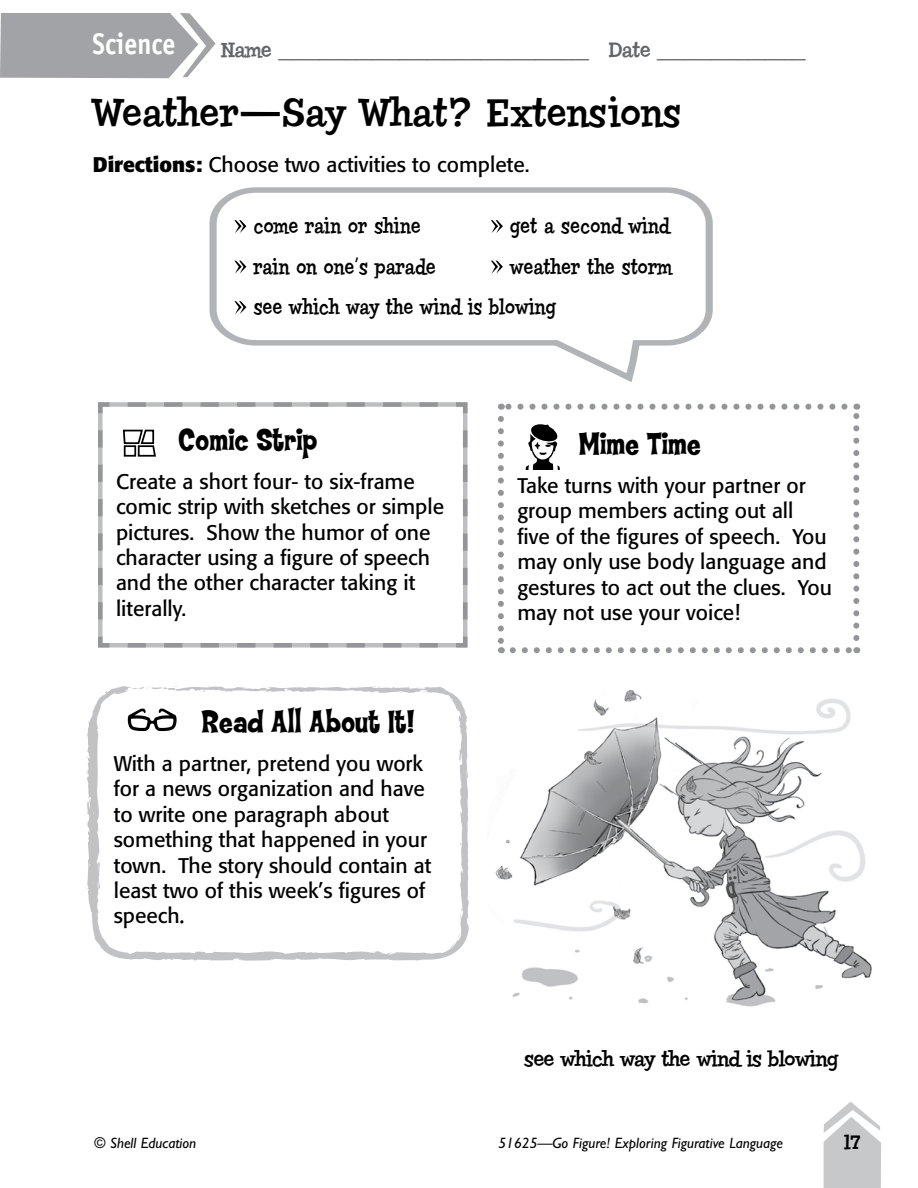
<style>
.page{position:relative;width:918px;height:1188px;background:#fff}
.page>*{position:absolute;margin:0;border:0;box-sizing:border-box;transform-origin:0 0}
.t1{font:39px "Chowderhead";letter-spacing:.03em;color:#000}
.t2{font:33px "Coop Flaired";letter-spacing:.01em;color:#000}
.t3{font:700 30px "Officina Sans Std";color:#fff;scale:.87 1}
.t4{font:900 27px "Arial";color:#636466}
.t5{font:21px/25.5px "Formata";color:#000}
.t6{font:21px/40.5px "Chowderhead";letter-spacing:.03em;color:#000;scale:.9 1}
.t7{font:21px "Chowderhead";color:#000}
.t8{font:20.4px "Chowderhead";color:#000}
.t9{font:italic 15px "Gill Sans Std";color:#000}
.s1{font-family:"Chowderhead";font-weight:400;font-size:21px}
.s2{font-weight:700}
.s3{font-family:"Chowderhead"}
</style>
<div class="page">
<svg style="left:824px;top:1102px;width:57px;height:86px"></svg>
<svg style="left:90px;top:686px;width:379px;height:275px"></svg>
<svg style="left:263px;top:687px;width:5px;height:6px"></svg>
<svg style="left:461px;top:734px;width:7px;height:9px"></svg>
<svg style="left:416px;top:687px;width:10px;height:5px"></svg>
<svg style="left:127px;top:687px;width:22px;height:4px"></svg>
<svg style="left:163px;top:686px;width:16px;height:5px"></svg>
<svg style="left:223px;top:687px;width:18px;height:5px"></svg>
<svg style="left:460px;top:813px;width:9px;height:37px"></svg>
<svg style="left:124px;top:701px;width:53px;height:30px"></svg>
<svg style="left:98px;top:402px;width:370px;height:246px"></svg>
<svg style="left:525px;top:424px;width:35px;height:46px"></svg>
<svg style="left:513px;top:647px;width:337px;height:6px"></svg>
<svg style="left:498px;top:419px;width:6px;height:234px"></svg>
<svg style="left:853px;top:404px;width:6px;height:234px"></svg>
<svg style="left:501px;top:404px;width:344px;height:6px"></svg>
<svg style="left:209px;top:187px;width:504px;height:195px"></svg>
<svg style="left:236px;top:202px;width:450px;height:125px"></svg>
<svg style="left:0;top:13px;width:248px;height:220px"></svg>
<svg style="left:274px;top:187px;width:415px;height:46px"></svg>
<svg style="left:234px;top:261px;width:12px;height:13px"></svg>
<svg style="left:491px;top:261px;width:12px;height:13px"></svg>
<svg style="left:234px;top:301px;width:12px;height:13px"></svg>
<img style="left:495px;top:690px;width:377px;height:317px">
<h3 class="t3" style="left:93px;top:26px;width:97px">Science</h3>
<p class="t4" style="left:221px;top:28px;width:586px"><span class="s1">Name</span> _______________________ <span class="s1">Date</span> ___________</p>
<h1 class="t1" style="left:93px;top:90px;width:589px">Weather—Say What? Extensions</h1>
<p class="t5" style="left:93px;top:151px;width:438px"><span class="s2">Directions:</span> Choose two activities to complete.</p>
<p class="t6" style="left:254px;top:206px;width:187px">come rain or shine</p>
<p class="t6" style="left:510px;top:206px;width:178px">get a second wind</p>
<p class="t6" style="left:254px;top:246px;width:204px">rain on one’s parade</p>
<p class="t6" style="left:254px;top:246px;width:466px;text-indent:257px">weather the storm see which way the wind is blowing</p>
<h2 class="t2" style="left:178px;top:422px;width:140px">Comic Strip</h2>
<p class="t5" style="left:116px;top:468px;width:330px">Create a short four- to six-frame comic strip with sketches or simple pictures. Show the humor of one character using a figure of speech and the other character taking it literally.</p>
<h2 class="t2" style="left:202px;top:704px;width:214px">Read All About It!</h2>
<p class="t5" style="left:114px;top:750px;width:319px">With a partner, pretend you work for a news organization and have to write one paragraph about something that happened in your town. The story should contain at least two of this week’s figures of speech<span class="s3">.</span></p>
<h2 class="t2" style="left:579px;top:426px;width:123px">Mime Time</h2>
<p class="t5" style="left:517px;top:473px;width:316px">Take turns with your partner or group members acting out all<br>five of the figures of speech. You may only use body language and gestures to act out the clues. You may not use your voice!</p>
<p class="t7" style="left:524px;top:1047px;width:315px">see which way the wind is blowing</p>
<p class="t9" style="left:94px;top:1134px;width:103px">© Shell Education</p>
<p class="t9" style="left:498px;top:1134px;width:286px">51625—Go Figure! Exploring Figurative Language</p>
<p class="t8" style="left:844px;top:1130px;width:18px">17</p>
</div>
